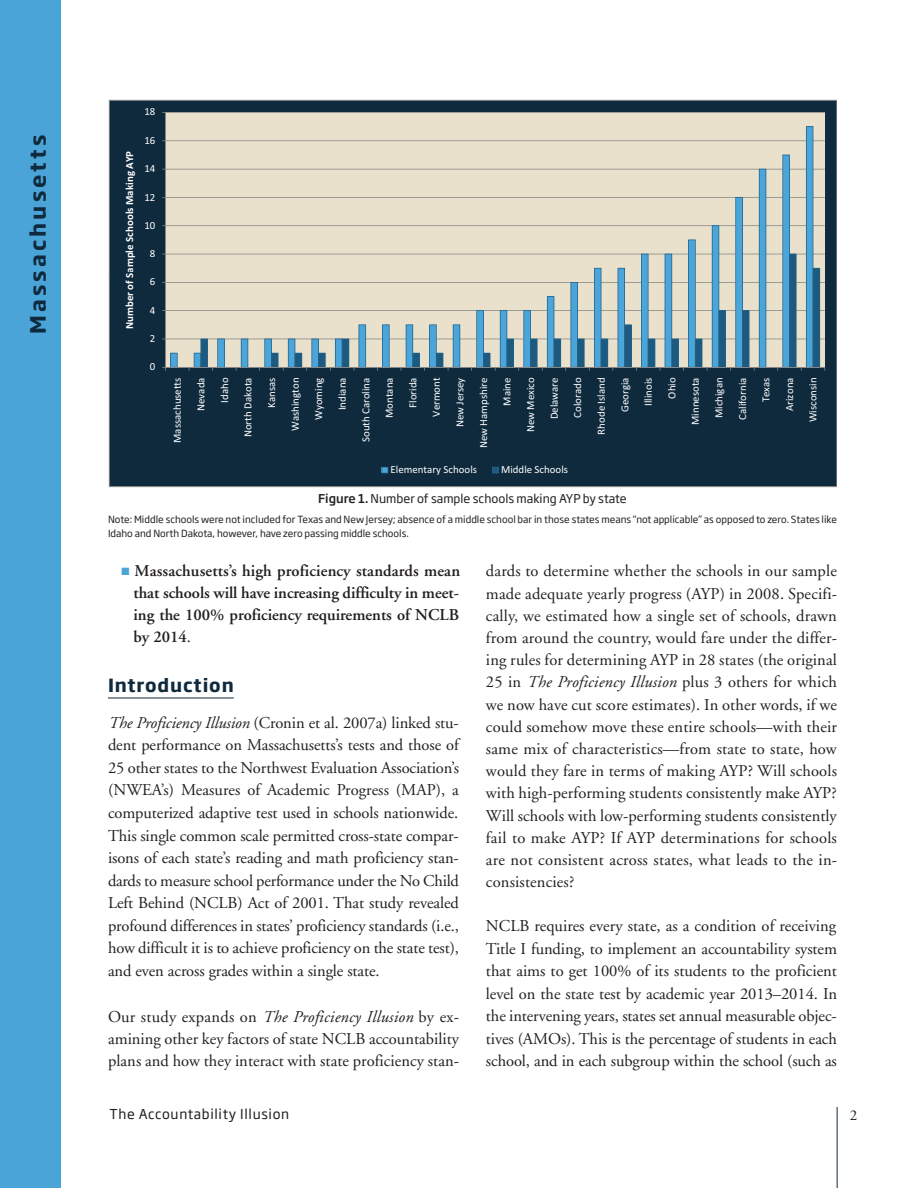
<style>
.page{position:relative;width:918px;height:1188px;background:#fff}
.page>*{position:absolute;margin:0;border:0;box-sizing:border-box;transform-origin:0 0}
.t1{font:700 21px "Soho Gothic Std";letter-spacing:.15em;color:#0f2a3d}
.t2{font:700 18px "Soho Gothic Std";letter-spacing:.05em;color:#0f2a3d}
.t3{font:16.5px/22.5px "Adobe Garamond";letter-spacing:-.005em;color:#231f20;text-align:justify}
.t4{font:600 16.5px/21.8px "Adobe Garamond";color:#231f20;text-align:justify}
.t5{font:15px "Adobe Garamond";color:#231f20}
.t6{font:13.5px "Soho Gothic Std";letter-spacing:.05em;color:#231f20}
.t7{font:12px "Soho Gothic Std";color:#231f20}
.t8{font:10.8px/23.5px "Calibri";color:#fff;text-align:right}
.t9{font:700 10.8px "Calibri";color:#fff}
.t10{font:9.75px/14.2px "Soho Gothic Std";color:#231f20}
.s1{font-weight:500}
.s2{color:#4aa4d7}
.s3{font-weight:400}
.s4{font-style:italic}
</style>
<div class="page">
<hr style="left:108px;top:698px;width:126px;height:1px;background:#0f2a3d">
<hr style="left:837px;top:1107px;width:1px;height:81px;background:#0f2a3d">
<div style="left:0;top:0;width:61px;height:1188px;background:#4aa4d7"></div>
<svg style="left:109px;top:100px;width:728px;height:172px;background:#b7b7ab"></svg>
<svg style="left:471px;top:169px;width:295px;height:103px;background:#dad9c9"></svg>
<svg style="left:777px;top:126px;width:48px;height:146px;background:#b3c7c7"></svg>
<svg style="left:109px;top:272px;width:728px;height:215px;background:#546b75"></svg>
<svg style="left:174px;top:383px;width:7px;height:6px"></svg>
<p class="t1" style="left:29px;top:334px;width:201px;rotate:-90deg">Massachusetts</p>
<p class="t8" style="left:144px;top:100px;width:12px">18</p>
<p class="t9" style="left:123px;top:329px;width:180px;rotate:-90deg">Number of Sample Schools Making AYP</p>
<p class="t8" style="left:144px;top:128px;width:12px">16</p>
<p class="t8" style="left:144px;top:156px;width:12px">14</p>
<p class="t8" style="left:144px;top:185px;width:12px">12</p>
<p class="t8" style="left:144px;top:213px;width:12px">10</p>
<p class="t8" style="left:150px;top:241px;width:7px">8</p>
<p class="t8" style="left:150px;top:270px;width:7px">6</p>
<p class="t8" style="left:150px;top:298px;width:7px">4</p>
<p class="t8" style="left:150px;top:326px;width:7px">2</p>
<p class="t8" style="left:150px;top:354px;width:7px">0</p>
<p class="t8" style="left:165px;top:448px;width:72px;rotate:-90deg">Massachuse s<br>Nevada<br>Idaho<br>North Dakota<br>Kansas<br>Washington<br>Wyoming<br>Indiana<br>South Carolina<br>Montana<br>Florida<br>Vermont<br>New Jersey<br>New Hampshire<br>Maine<br>New Mexico<br>Delaware<br>Colorado<br>Rhode Island<br>Georgia<br>Illinois<br>Ohio<br>Minnesota<br>Michigan<br>California<br>Texas<br>Arizona<br>Wisconsin</p>
<p class="t8" style="left:391px;top:457px;width:88px">Elementary Schools</p>
<p class="t8" style="left:501px;top:457px;width:68px">Middle Schools</p>
<p class="t7" style="left:318px;top:494px;width:310px"><span class="s1">Figure 1.</span> Number of sample schools making AYP by state</p>
<p class="t10" style="left:108px;top:513px;width:731px">Note: Middle schools were not included for Texas and New Jersey; absence of a middle school bar in those states means “not applicable” as opposed to zero. States like<br>Idaho and North Dakota, however, have zero passing middle schools.</p>
<p class="t4" style="left:134px;top:562px;width:328px;text-indent:-12px"><span class="s2">■</span> Massachusetts’s high proficiency standards mean that schools will have increasing difficulty in meet&shy;ing the 100% proficiency requirements of NCLB by 2014<span class="s3">.</span></p>
<p class="t2" style="left:108px;top:678px;width:127px">Introduction</p>
<p class="t3" style="left:108px;top:713px;width:353px"><span class="s4">The Proficiency Illusion</span> (Cronin et al. 2007a) linked stu&shy;dent performance on Massachusetts’s tests and those of 25 other states to the Northwest Evaluation Association’s (NWEA’s) Measures of Academic Progress (MAP), a computerized adaptive test used in schools nationwide.<br>This single common scale permitted cross-state compar&shy;isons of each state’s reading and math proficiency stan&shy;dards to measure school performance under the No Child Left Behind (NCLB) Act of 2001. That study revealed profound differences in states’ proficiency standards (i.e., how difficult it is to achieve proficiency on the state test), and even across grades within a single state.</p>
<p class="t3" style="left:108px;top:1007px;width:353px">Our study expands on <span class="s4">The Proficiency Illusion</span> by ex&shy;amining other key factors of state NCLB accountability plans and how they interact with state proficiency stan-</p>
<p class="t3" style="left:486px;top:561px;width:353px">dards to determine whether the schools in our sample made adequate yearly progress (AYP) in 2008. Specifi&shy;cally, we estimated how a single set of schools, drawn from around the country, would fare under the differ&shy;ing rules for determining AYP in 28 states (the original 25 in <span class="s4">The Proficiency Illusion</span> plus 3 others for which we now have cut score estimates). In other words, if we could somehow move these entire schools—with their same mix of characteristics—from state to state, how would they fare in terms of making AYP? Will schools with high-performing students consistently make AYP?<br>Will schools with low-performing students consistently fail to make AYP? If AYP determinations for schools are not consistent across states, what leads to the in&shy;consistencies?</p>
<p class="t3" style="left:486px;top:916px;width:353px">NCLB requires every state, as a condition of receiving Title I funding, to implement an accountability system that aims to get 100% of its students to the proficient level on the state test by academic year 2013–2014. In the intervening years, states set annual measurable objec&shy;tives (AMOs). This is the percentage of students in each school, and in each subgroup within the school (such as</p>
<p class="t6" style="left:110px;top:1108px;width:181px">The Accountability Illusion</p>
<p class="t5" style="left:850px;top:1110px;width:9px">2</p>
</div>
